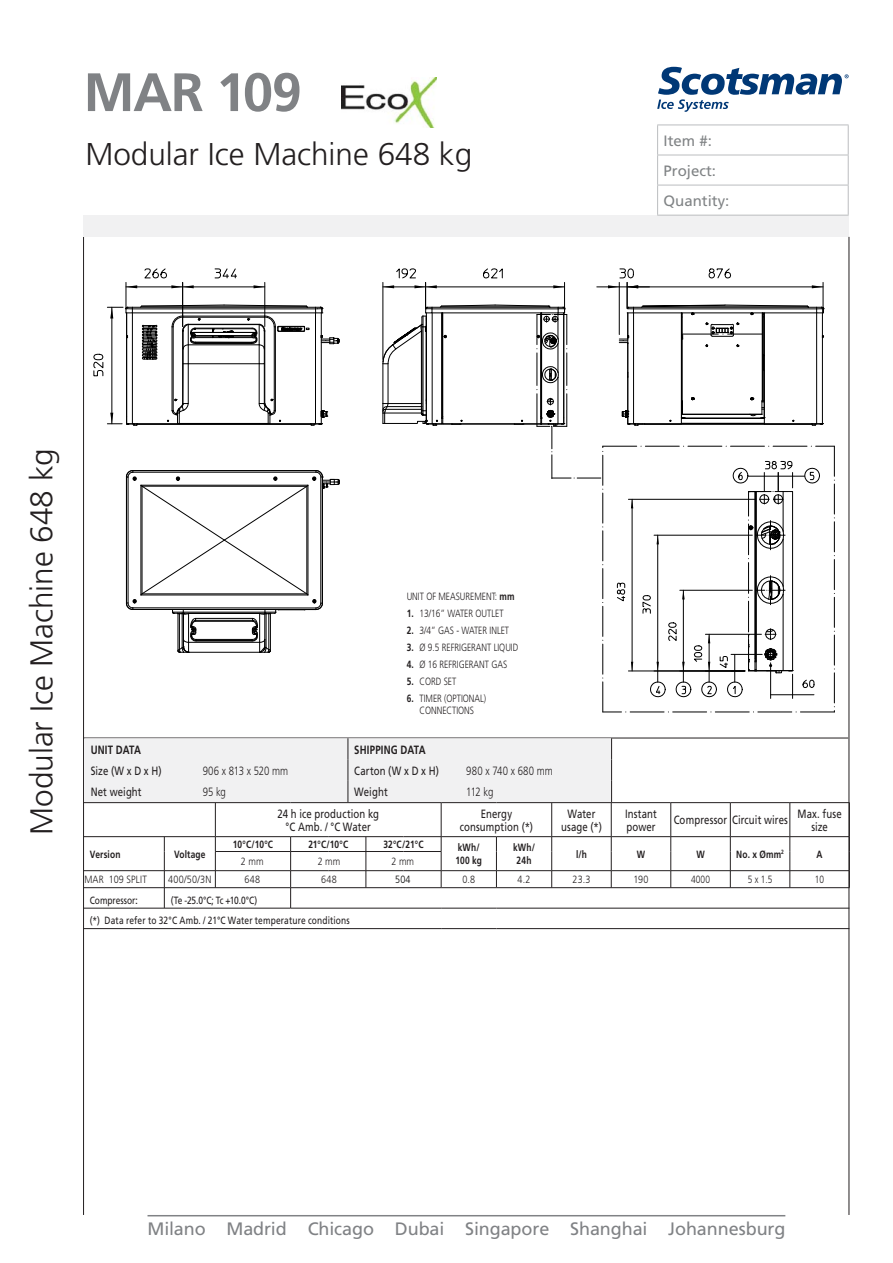
<style>
.page{position:relative;width:893px;height:1263px;background:#fff}
.page>*{position:absolute;margin:0;border:0;box-sizing:border-box;transform-origin:0 0}
.t1{font:700 54px "Frutiger";letter-spacing:-.025em;color:#808285}
.t2{font:300 31.5px "Frutiger";color:#231f20}
.t3{font:18px "Frutiger";letter-spacing:-.005em;color:#808285}
.t4{font:15px/30px "Frutiger";color:#808385}
.t5{font:12px/13.5px "Frutiger";letter-spacing:.01em;color:#231f20;text-align:center;scale:.8 1}
.t6{font:300 12px "Frutiger";color:#231f20;scale:.8 1}
.t7{font:700 12px "Frutiger";letter-spacing:.02em;color:#231f20;scale:.8 1}
.t8{font:300 12px "Frutiger";letter-spacing:.02em;color:#231f20;scale:.8 1}
.t9{font:300 10.5px/12px "Frutiger";color:#231f20;text-align:center;scale:.8 1}
.t10{font:10.5px/20.4px "Frutiger";letter-spacing:.01em;color:#231f20;scale:.8 1}
.t11{font:700 10.5px/12.6px "Frutiger";letter-spacing:.02em;color:#231f20;scale:.8 1}
.t12{font:300 10.5px "Frutiger";color:#231f20;scale:.86 1}
.t13{font:300 10.5px "Frutiger";letter-spacing:.025em;color:#231f20;scale:.86 1}
.t14{font:300 10.5px "Frutiger";color:#000;scale:.86 1}
.s1{font-weight:700}
</style>
<div class="page">
<hr style="left:83px;top:237px;width:1px;height:978px;background:#231f20">
<svg style="left:657px;top:67px;width:192px;height:45px"></svg>
<div style="left:84px;top:216px;width:765px;height:21px;background:#f1f1f2"></div>
<hr style="left:657px;top:125px;width:192px;height:1px;background:#bbbdbf">
<hr style="left:657px;top:125px;width:1px;height:30px;background:#bbbdbf">
<hr style="left:848px;top:125px;width:1px;height:30px;background:#bbbdbf">
<hr style="left:657px;top:155px;width:192px;height:1px;background:#bbbdbf">
<hr style="left:657px;top:155px;width:1px;height:30px;background:#bbbdbf">
<hr style="left:848px;top:155px;width:1px;height:30px;background:#bbbdbf">
<hr style="left:657px;top:185px;width:192px;height:1px;background:#bbbdbf">
<hr style="left:657px;top:185px;width:1px;height:30px;background:#bbbdbf">
<hr style="left:848px;top:185px;width:1px;height:30px;background:#bbbdbf">
<hr style="left:657px;top:215px;width:192px;height:1px;background:#bbbdbf">
<hr style="left:148px;top:1215px;width:637px;height:1px;background:#808285">
<hr style="left:849px;top:237px;width:1px;height:978px;background:#231f20">
<hr style="left:84px;top:738px;width:764px;height:1px;background:#231f20">
<div style="left:84px;top:738px;width:528px;height:64px;background:#f1f1f2"></div>
<img style="left:341px;top:78px;width:96px;height:49px">
<hr style="left:84px;top:802px;width:207px;height:1px;background:#231f20">
<hr style="left:291px;top:802px;width:150px;height:1px;background:#231f20">
<hr style="left:441px;top:802px;width:55px;height:1px;background:#231f20">
<hr style="left:496px;top:802px;width:175px;height:1px;background:#231f20">
<hr style="left:441px;top:803px;width:1px;height:33px;background:#231f20">
<hr style="left:551px;top:803px;width:1px;height:33px;background:#231f20">
<hr style="left:84px;top:836px;width:131px;height:1px;background:#231f20">
<hr style="left:215px;top:836px;width:76px;height:1px;background:#231f20">
<hr style="left:291px;top:836px;width:37px;height:1px;background:#231f20">
<hr style="left:328px;top:836px;width:75px;height:1px;background:#231f20">
<hr style="left:404px;top:836px;width:37px;height:1px;background:#231f20">
<hr style="left:441px;top:836px;width:55px;height:1px;background:#231f20">
<hr style="left:496px;top:836px;width:56px;height:1px;background:#231f20">
<hr style="left:552px;top:836px;width:59px;height:1px;background:#231f20">
<hr style="left:611px;top:836px;width:60px;height:1px;background:#231f20">
<hr style="left:215px;top:851px;width:38px;height:1px;background:#231f20">
<hr style="left:253px;top:851px;width:38px;height:1px;background:#231f20">
<hr style="left:291px;top:851px;width:37px;height:1px;background:#231f20">
<hr style="left:328px;top:851px;width:75px;height:1px;background:#231f20">
<hr style="left:404px;top:851px;width:37px;height:1px;background:#231f20">
<hr style="left:84px;top:870px;width:169px;height:1px;background:#231f20">
<hr style="left:253px;top:870px;width:38px;height:1px;background:#231f20">
<hr style="left:291px;top:870px;width:37px;height:1px;background:#231f20">
<hr style="left:328px;top:870px;width:75px;height:1px;background:#231f20">
<svg style="left:366px;top:837px;width:1px;height:50px"></svg>
<hr style="left:404px;top:870px;width:37px;height:1px;background:#231f20">
<hr style="left:441px;top:870px;width:55px;height:1px;background:#231f20">
<svg style="left:441px;top:837px;width:1px;height:50px"></svg>
<hr style="left:496px;top:870px;width:56px;height:1px;background:#231f20">
<svg style="left:496px;top:837px;width:1px;height:50px"></svg>
<hr style="left:552px;top:870px;width:59px;height:1px;background:#231f20">
<svg style="left:551px;top:837px;width:1px;height:50px"></svg>
<hr style="left:611px;top:870px;width:60px;height:1px;background:#231f20">
<svg style="left:290px;top:837px;width:1px;height:71px"></svg>
<hr style="left:611px;top:803px;width:1px;height:33px;background:#231f20">
<svg style="left:611px;top:837px;width:1px;height:50px"></svg>
<svg style="left:215px;top:837px;width:1px;height:50px"></svg>
<svg style="left:164px;top:837px;width:1px;height:71px"></svg>
<hr style="left:215px;top:803px;width:1px;height:33px;background:#231f20">
<hr style="left:84px;top:887px;width:207px;height:1px;background:#231f20">
<hr style="left:291px;top:887px;width:150px;height:1px;background:#231f20">
<hr style="left:441px;top:887px;width:55px;height:1px;background:#231f20">
<hr style="left:496px;top:887px;width:354px;height:1px;background:#231f20">
<hr style="left:84px;top:908px;width:207px;height:1px;background:#231f20">
<hr style="left:291px;top:908px;width:150px;height:1px;background:#231f20">
<hr style="left:441px;top:908px;width:55px;height:1px;background:#231f20">
<hr style="left:496px;top:908px;width:353px;height:1px;background:#231f20">
<hr style="left:84px;top:928px;width:207px;height:1px;background:#231f20">
<hr style="left:291px;top:928px;width:150px;height:1px;background:#231f20">
<hr style="left:441px;top:928px;width:55px;height:1px;background:#231f20">
<hr style="left:496px;top:928px;width:353px;height:1px;background:#231f20">
<hr style="left:671px;top:802px;width:59px;height:1px;background:#231f20">
<hr style="left:670px;top:803px;width:1px;height:33px;background:#231f20">
<hr style="left:730px;top:802px;width:60px;height:1px;background:#231f20">
<hr style="left:730px;top:803px;width:1px;height:33px;background:#231f20">
<hr style="left:790px;top:802px;width:60px;height:1px;background:#231f20">
<hr style="left:790px;top:803px;width:1px;height:33px;background:#231f20">
<hr style="left:671px;top:836px;width:59px;height:1px;background:#231f20">
<hr style="left:730px;top:836px;width:60px;height:1px;background:#231f20">
<hr style="left:790px;top:836px;width:60px;height:1px;background:#231f20">
<hr style="left:671px;top:870px;width:179px;height:1px;background:#231f20">
<svg style="left:670px;top:837px;width:1px;height:50px"></svg>
<svg style="left:730px;top:837px;width:1px;height:50px"></svg>
<svg style="left:790px;top:837px;width:1px;height:50px"></svg>
<svg style="left:93px;top:268px;width:247px;height:158px"></svg>
<svg style="left:126px;top:470px;width:214px;height:183px"></svg>
<svg style="left:382px;top:268px;width:453px;height:445px"></svg>
<h1 class="t1" style="left:84px;top:71px;width:220px">MAR 109</h1>
<h2 class="t2" style="left:85px;top:141px;width:388px">Modular Ice Machine 648 kg</h2>
<p class="t4" style="left:664px;top:127px;width:67px">Item #:<br>Project:<br>Quantity:</p>
<h2 class="t2" style="left:29px;top:835px;width:388px;rotate:-90deg">Modular Ice Machine 648 kg</h2>
<p class="t9" style="left:407px;top:591px;width:136px">UNIT OF MEASUREMENT: <span class="s1">mm</span></p>
<p class="t9" style="left:407px;top:608px;width:122px"><span class="s1">1.</span> 13/16” WATER OUTLET</p>
<p class="t9" style="left:407px;top:625px;width:129px"><span class="s1">2.</span> 3/4” GAS - WATER INLET</p>
<p class="t9" style="left:407px;top:642px;width:141px"><span class="s1">3.</span> Ø 9.5 REFRIGERANT LIQUID</p>
<p class="t9" style="left:407px;top:659px;width:127px"><span class="s1">4.</span> Ø 16 REFRIGERANT GAS</p>
<p class="t9" style="left:407px;top:676px;width:64px"><span class="s1">5.</span> CORD SET</p>
<p class="t9" style="left:407px;top:693px;width:101px"><span class="s1">6.</span> TIMER (OPTIONAL)<br>CONNECTIONS</p>
<p class="t7" style="left:91px;top:744px;width:65px">UNIT DATA</p>
<p class="t7" style="left:354px;top:744px;width:91px">SHIPPING DATA</p>
<p class="t5" style="left:91px;top:765px;width:90px">Size (W x D x H)</p>
<p class="t6" style="left:203px;top:766px;width:108px">906 x 813 x 520 mm</p>
<p class="t5" style="left:354px;top:765px;width:107px">Carton (W x D x H)</p>
<p class="t8" style="left:466px;top:766px;width:110px">980 x 740 x 680 mm</p>
<p class="t5" style="left:91px;top:786px;width:65px">Net weight</p>
<p class="t6" style="left:203px;top:787px;width:31px">95 kg</p>
<p class="t5" style="left:354px;top:786px;width:43px">Weight</p>
<p class="t6" style="left:466px;top:787px;width:35px">112 kg</p>
<p class="t11" style="left:90px;top:849px;width:40px">Version</p>
<p class="t11" style="left:174px;top:849px;width:41px">Voltage</p>
<p class="t5" style="left:277px;top:808px;width:129px">24 h ice production kg °C Amb. / °C Water</p>
<p class="t5" style="left:460px;top:808px;width:93px">Energy consumption (*)</p>
<p class="t5" style="left:561px;top:808px;width:53px">Water usage (*)</p>
<p class="t5" style="left:625px;top:808px;width:41px;text-align:left">Instant power</p>
<p class="t5" style="left:674px;top:814px;width:144px">Compressor Circuit wires</p>
<p class="t5" style="left:797px;top:807px;width:57px">Max. fuse size</p>
<p class="t11" style="left:233px;top:839px;width:52px">10°C/10°C</p>
<p class="t11" style="left:308px;top:839px;width:51px">21°C/10°C</p>
<p class="t11" style="left:383px;top:839px;width:52px">32°C/21°C</p>
<p class="t11" style="left:456px;top:842px;width:35px">kWh/<br>100 kg</p>
<p class="t11" style="left:513px;top:842px;width:29px;text-align:center">kWh/<br>24h</p>
<p class="t11" style="left:576px;top:849px;width:15px">l/h</p>
<p class="t11" style="left:637px;top:849px;width:12px">W</p>
<p class="t11" style="left:696px;top:849px;width:12px">W</p>
<p class="t11" style="left:736px;top:849px;width:61px">No. x Ømm<sup>2</sup></p>
<p class="t11" style="left:817px;top:849px;width:9px">A</p>
<p class="t12" style="left:241px;top:857px;width:28px">2 mm</p>
<p class="t12" style="left:318px;top:857px;width:28px">2 mm</p>
<p class="t12" style="left:391px;top:857px;width:28px">2 mm</p>
<p class="t13" style="left:84px;top:875px;width:74px">MAR 109 SPLIT</p>
<p class="t12" style="left:168px;top:875px;width:52px">400/50/3N</p>
<p class="t12" style="left:244px;top:875px;width:20px">648</p>
<p class="t12" style="left:321px;top:875px;width:20px">648</p>
<p class="t14" style="left:395px;top:875px;width:19px">504</p>
<p class="t12" style="left:462px;top:875px;width:16px">0.8</p>
<p class="t12" style="left:518px;top:875px;width:17px">4.2</p>
<p class="t12" style="left:573px;top:875px;width:22px">23.3</p>
<p class="t12" style="left:633px;top:875px;width:19px">190</p>
<p class="t9" style="left:691px;top:874px;width:25px">4000</p>
<p class="t9" style="left:748px;top:874px;width:32px">5 x 1.5</p>
<p class="t9" style="left:815px;top:874px;width:13px">10</p>
<p class="t10" style="left:90px;top:890px;width:62px">Compressor:</p>
<p class="t10" style="left:90px;top:890px;width:326px;text-indent:81px">(Te -25.0°C; Tc +10.0°C)<br>(*) Data refer to 32°C Amb. / 21°C Water temperature conditions</p>
<h3 class="t3" style="left:148px;top:1222px;width:639px">Milano Madrid Chicago Dubai Singapore Shanghai Johannesburg</h3>
</div>
